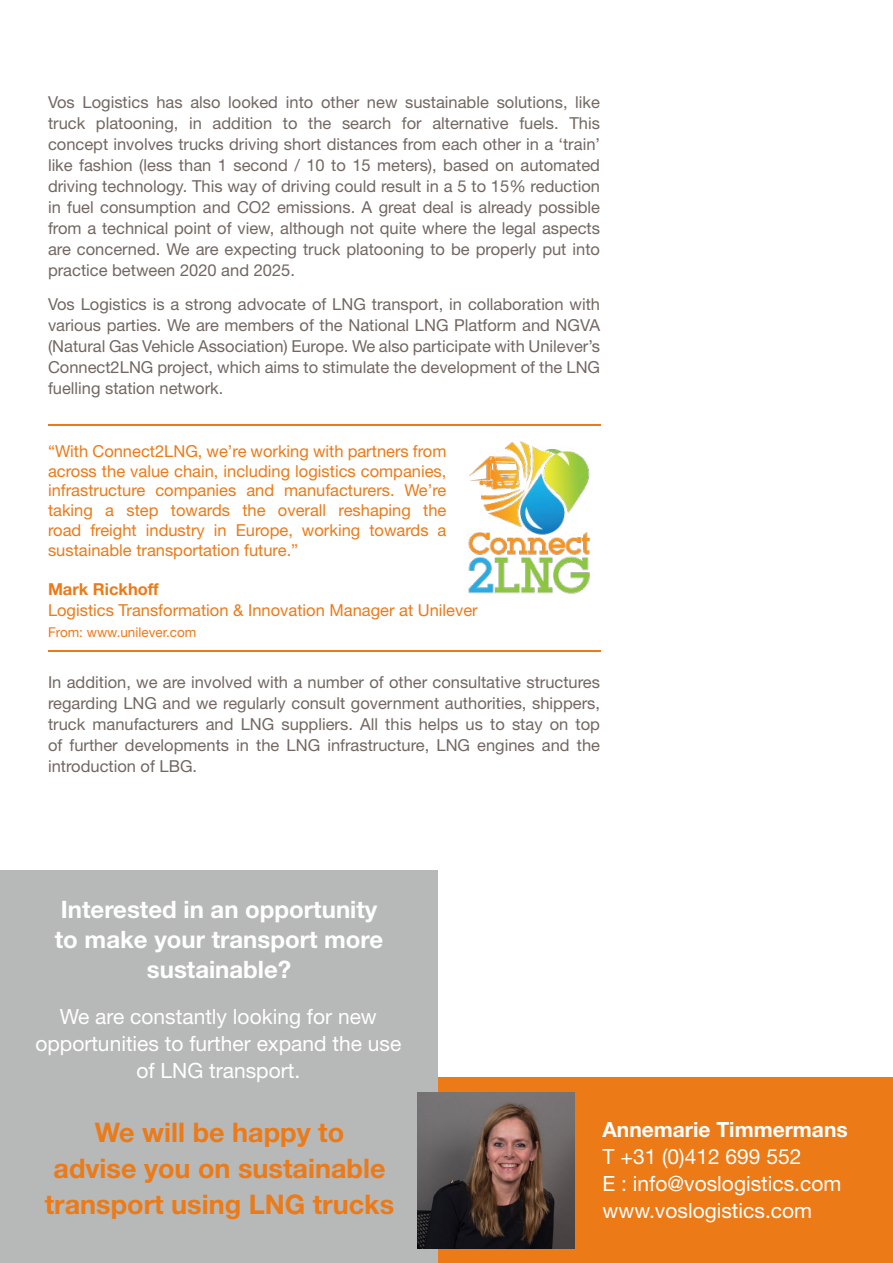
<style>
.page{position:relative;width:893px;height:1263px;background:#fff}
.page>*{position:absolute;margin:0;border:0;box-sizing:border-box;transform-origin:0 0}
.t1{font:700 27px/36px "Helvetica Neue LT Std";color:#ec7a17;text-align:center}
.t2{font:700 24px/30px "Helvetica Neue LT Std";color:#fff;text-align:center}
.t3{font:21px/27px "Helvetica Neue LT Std";color:#fff}
.t4{font:700 21px "Helvetica Neue LT Std";color:#fff}
.t5{font:16.5px/21px "Helvetica Neue LT Std";color:#726762;text-align:justify}
.t6{font:16.5px/19.8px "Helvetica Neue LT Std";color:#ec7a17;text-align:justify}
.t7{font:700 16.5px "Helvetica Neue LT Std";color:#ec7a17}
.t8{font:13.5px "Helvetica Neue LT Std";color:#ec7a17}
</style>
<div class="page">
<div style="left:0;top:1078px;width:893px;height:185px;background:#ec7a17"></div>
<div style="left:0;top:871px;width:437px;height:392px;background:#b7b8b8"></div>
<img style="left:418px;top:1092px;width:156px;height:156px">
<img style="left:468px;top:441px;width:122px;height:153px">
<hr style="left:48px;top:424px;width:552px;height:1px;background:#ec7a17">
<hr style="left:48px;top:651px;width:552px;height:1px;background:#ec7a17">
<p class="t5" style="left:48px;top:91px;width:554px">Vos Logistics has also looked into other new sustainable solutions, like truck platooning, in addition to the search for alternative fuels. This concept involves trucks driving short distances from each other in a ‘train’ like fashion (less than 1 second / 10 to 15 meters), based on automated driving technology. This way of driving could result in a 5 to 15% reduction in fuel consumption and CO2 emissions. A great deal is already possible from a technical point of view, although not quite where the legal aspects are concerned. We are expecting truck platooning to be properly put into practice between 2020 and 2025.</p>
<p class="t5" style="left:48px;top:293px;width:554px">Vos Logistics is a strong advocate of LNG transport, in collaboration with various parties. We are members of the National LNG Platform and NGVA (Natural Gas Vehicle Association) Europe. We also participate with Unilever’s Connect2LNG project, which aims to stimulate the development of the LNG fuelling station network.</p>
<p class="t6" style="left:48px;top:441px;width:400px">“With Connect2LNG, we’re working with partners from across the value chain, including logistics companies, infrastructure companies and manufacturers. We’re taking a step towards the overall reshaping the road freight industry in Europe, working towards a sustainable transportation future.”</p>
<p class="t7" style="left:48px;top:579px;width:112px">Mark Rickhoff</p>
<p class="t6" style="left:48px;top:600px;width:431px">Logistics Transformation &amp; Innovation Manager at Unilever</p>
<p class="t8" style="left:48px;top:625px;width:150px">From: www.unilever.com</p>
<p class="t5" style="left:48px;top:671px;width:554px">In addition, we are involved with a number of other consultative structures regarding LNG and we regularly consult government authorities, shippers, truck manufacturers and LNG suppliers. All this helps us to stay on top of further developments in the LNG infrastructure, LNG engines and the introduction of LBG.</p>
<h2 class="t2" style="left:55px;top:893px;width:330px">Interested in an opportunity to make your transport more sustainable?</h2>
<p class="t3" style="left:35px;top:1003px;width:368px;text-align:center">We are constantly looking for new opportunities to further expand the use of LNG transport.</p>
<h1 class="t1" style="left:45px;top:1114px;width:351px">We will be happy to<br>advise you on sustainable transport using LNG trucks</h1>
<p class="t4" style="left:602px;top:1116px;width:247px">Annemarie Timmermans</p>
<p class="t3" style="left:602px;top:1142px;width:240px">T +31 (0)412 699 552<br>E : info@voslogistics.com www.voslogistics.com</p>
</div>
